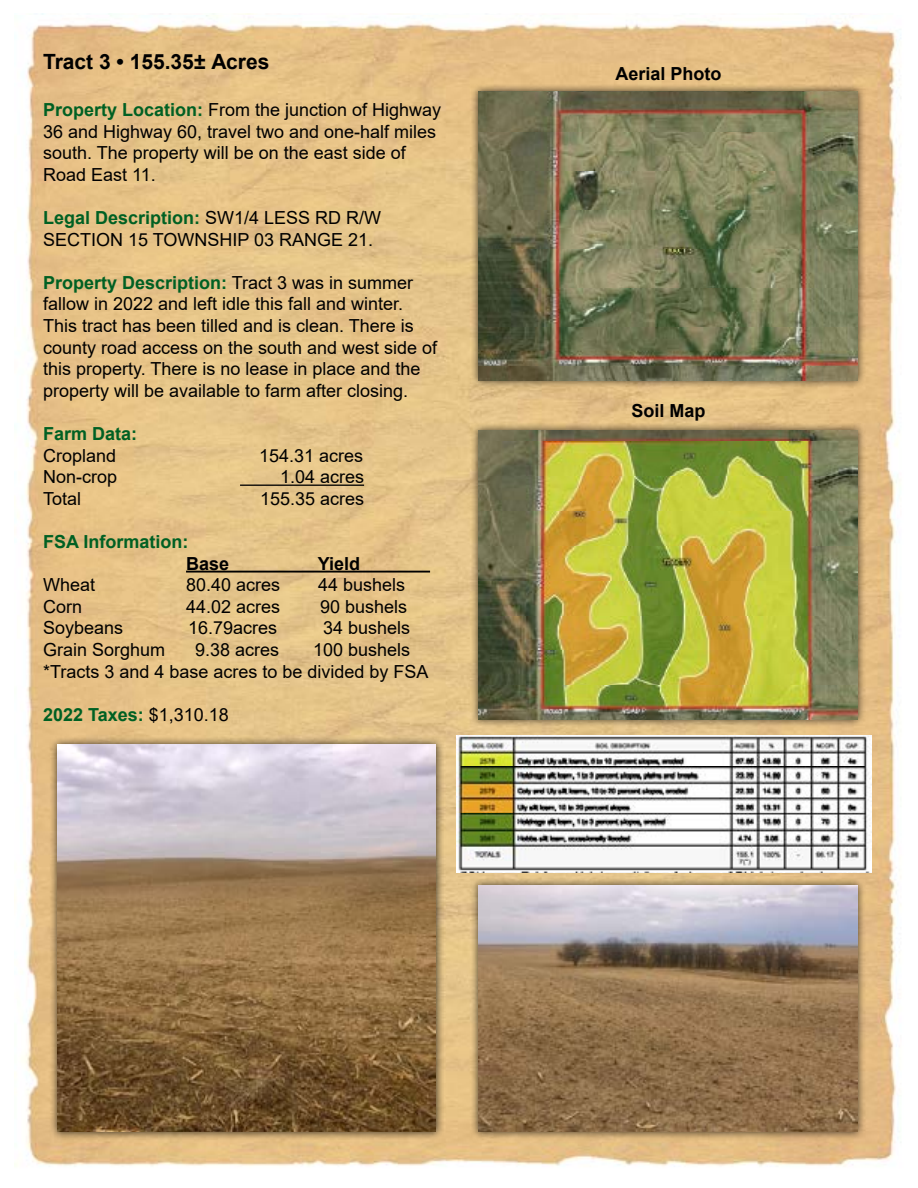
<style>
.page{position:relative;width:918px;height:1188px;background:#fff}
.page>*{position:absolute;margin:0;border:0;box-sizing:border-box;transform-origin:0 0}
.t1{font:700 21px "Arial";color:#000}
.t2{font:18px/21.6px "Arial";color:#000}
.t3{font:700 18px "Arial";color:#006023}
.t4{font:700 18px "Arial";color:#000}
.s1{font-weight:700;color:#006023}
.s2{font-weight:400;color:#000}
</style>
<div class="page">
<img style="left:14px;top:15px;width:887px;height:1152px">
<hr style="left:240px;top:485px;width:124px;height:1px;background:#000">
<hr style="left:186px;top:571px;width:244px;height:2px;background:#000">
<div style="left:471px;top:84px;width:394px;height:305px;background:#000;opacity:.75"></div>
<img style="left:478px;top:92px;width:379px;height:288px">
<img style="left:456px;top:735px;width:416px;height:137px">
<div style="left:50px;top:737px;width:394px;height:403px;background:#000;opacity:.75"></div>
<img style="left:57px;top:744px;width:379px;height:388px">
<div style="left:471px;top:423px;width:394px;height:304px;background:#000;opacity:.75"></div>
<img style="left:478px;top:430px;width:379px;height:289px">
<div style="left:471px;top:878px;width:394px;height:263px;background:#000;opacity:.75"></div>
<img style="left:478px;top:886px;width:379px;height:246px">
<p class="t1" style="left:43px;top:47px;width:228px">Tract 3 • 155.35± Acres</p>
<p class="t2" style="left:43px;top:99px;width:400px"><span class="s1">Property Location:</span> From the junction of Highway 36 and Highway 60, travel two and one-half miles south. The property will be on the east side of Road East 11.</p>
<p class="t2" style="left:43px;top:207px;width:340px"><span class="s1">Legal Description:</span> SW1/4 LESS RD R/W<br>SECTION 15 TOWNSHIP 03 RANGE 21.</p>
<p class="t2" style="left:43px;top:272px;width:396px"><span class="s1">Property Description:</span> Tract 3 was in summer fallow in 2022 and left idle this fall and winter.<br>This tract has been tilled and is clean. There is county road access on the south and west side of this property. There is no lease in place and the property will be available to farm after closing.</p>
<p class="t3" style="left:43px;top:421px;width:96px">Farm Data:</p>
<p class="t2" style="left:43px;top:444px;width:75px">Cropland</p>
<p class="t2" style="left:259px;top:444px;width:106px">154.31 acres</p>
<p class="t2" style="left:43px;top:466px;width:76px">Non-crop</p>
<p class="t2" style="left:280px;top:466px;width:86px">1.04 acres</p>
<p class="t2" style="left:43px;top:488px;width:40px">Total</p>
<p class="t2" style="left:260px;top:488px;width:106px">155.35 acres</p>
<p class="t3" style="left:43px;top:529px;width:147px">FSA Information:</p>
<p class="t4" style="left:186px;top:551px;width:45px">Base</p>
<p class="t4" style="left:318px;top:551px;width:44px">Yield</p>
<p class="t2" style="left:43px;top:574px;width:54px">Wheat</p>
<p class="t2" style="left:186px;top:574px;width:96px">80.40 acres</p>
<p class="t2" style="left:318px;top:574px;width:89px">44 bushels</p>
<p class="t2" style="left:43px;top:596px;width:41px">Corn</p>
<p class="t2" style="left:186px;top:596px;width:96px">44.02 acres</p>
<p class="t2" style="left:320px;top:596px;width:89px">90 bushels</p>
<p class="t2" style="left:43px;top:617px;width:82px">Soybeans</p>
<p class="t2" style="left:188px;top:617px;width:91px">16.79acres</p>
<p class="t2" style="left:323px;top:617px;width:89px">34 bushels</p>
<p class="t2" style="left:43px;top:639px;width:124px">Grain Sorghum</p>
<p class="t2" style="left:195px;top:639px;width:86px">9.38 acres</p>
<p class="t2" style="left:43px;top:639px;width:387px;text-indent:270px">100 bushels *Tracts 3 and 4 base acres to be divided by FSA</p>
<p class="t3" style="left:43px;top:702px;width:187px">2022 Taxes: <span class="s2">$1,310.18</span></p>
<p class="t4" style="left:615px;top:61px;width:108px">Aerial Photo</p>
<p class="t4" style="left:631px;top:398px;width:76px">Soil Map</p>
</div>
